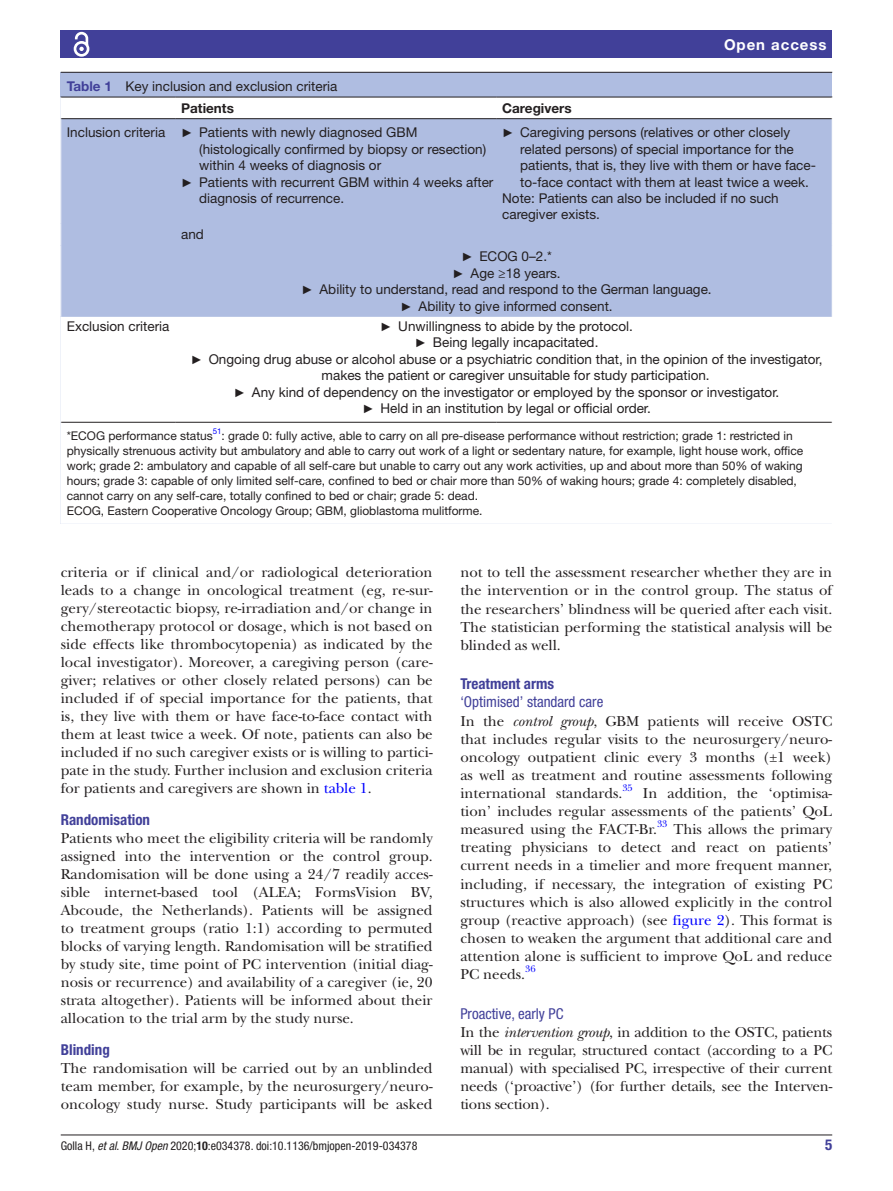
<style>
.page{position:relative;width:893px;height:1191px;background:#fff}
.page>*{position:absolute;margin:0;border:0;box-sizing:border-box;transform-origin:0 0}
.t1{font:15px/18px "New Baskerville";color:#231f20;text-align:justify}
.t2{font:condensed 15px "Helvetica Neue LT Std";color:#414099}
.t3{font:700 condensed 15px "Helvetica Neue LT Std";color:#414099}
.t4{font:700 15px "Helvetica Neue LT Std";letter-spacing:.065em;color:#fff}
.t5{font:13.5px/16.5px "Helvetica Neue LT Std";color:#231f20}
.t6{font:700 13.5px "Helvetica Neue LT Std";color:#231f20}
.t7{font:12px/15px "Helvetica Neue LT Std";color:#231f20}
.t8{font:condensed 12px "Helvetica Neue LT Std";color:#231f20}
.t9{font:9.9px "New Baskerville";color:#00f}
.t10{font:7.95px "Helvetica Neue LT Std";color:#00f}
.s1{font-weight:700;color:#414099}
.s2{font-weight:700}
.s3{font-family:"Arial";font-size:12px}
.s4{color:#00f}
.s5{font-style:italic}
</style>
<div class="page">
<hr style="left:61px;top:1134px;width:771px;height:1px;background:#231f20">
<div style="left:61px;top:31px;width:771px;height:27px;background:#414099"></div>
<svg style="left:73px;top:31px;width:17px;height:26px"></svg>
<div style="left:61px;top:73px;width:771px;height:451px;background:#afbde1"></div>
<hr style="left:61px;top:72px;width:771px;height:1px;background:#231f20">
<div style="left:61px;top:98px;width:771px;height:426px;background:#fff"></div>
<svg style="left:61px;top:119px;width:771px;height:197px"></svg>
<hr style="left:61px;top:97px;width:114px;height:1px;background:#231f20">
<hr style="left:61px;top:118px;width:114px;height:1px;background:#231f20">
<hr style="left:175px;top:97px;width:321px;height:1px;background:#231f20">
<hr style="left:175px;top:118px;width:321px;height:1px;background:#231f20">
<hr style="left:496px;top:97px;width:336px;height:1px;background:#231f20">
<hr style="left:496px;top:118px;width:336px;height:1px;background:#231f20">
<hr style="left:175px;top:422px;width:321px;height:1px;background:#231f20">
<hr style="left:496px;top:422px;width:336px;height:1px;background:#231f20">
<hr style="left:61px;top:422px;width:114px;height:1px;background:#231f20">
<svg style="left:60px;top:97px;width:1px;height:22px"></svg>
<svg style="left:60px;top:224px;width:1px;height:21px"></svg>
<hr style="left:67px;top:499px;width:765px;height:1px;background:#fff">
<hr style="left:67px;top:514px;width:765px;height:1px;background:#fff">
<p class="t4" style="left:724px;top:35px;width:104px">Open access</p>
<p class="t5" style="left:181px;top:75px;width:158px;line-height:22px;text-indent:-114px"><span class="s1">Table 1</span> Key inclusion and exclusion criteria<br><span class="s2">Patients</span></p>
<p class="t5" style="left:67px;top:124px;width:352px">Inclusion criteria <span class="s3">►</span> Patients with newly diagnosed GBM</p>
<p class="t5" style="left:199px;top:141px;width:289px">(histologically confirmed by biopsy or resection)</p>
<p class="t5" style="left:199px;top:157px;width:183px">within 4 weeks of diagnosis or</p>
<p class="t5" style="left:181px;top:174px;width:314px"><span class="s3">►</span> Patients with recurrent GBM within 4 weeks after</p>
<p class="t5" style="left:199px;top:190px;width:147px">diagnosis of recurrence.</p>
<p class="t5" style="left:181px;top:226px;width:24px">and</p>
<p class="t6" style="left:502px;top:99px;width:71px">Caregivers</p>
<p class="t5" style="left:502px;top:124px;width:290px"><span class="s3">►</span> Caregiving persons (relatives or other closely</p>
<p class="t5" style="left:520px;top:141px;width:275px">related persons) of special importance for the</p>
<p class="t5" style="left:520px;top:157px;width:297px">patients, that is, they live with them or have face-</p>
<p class="t5" style="left:520px;top:174px;width:290px">to-face contact with them at least twice a week.</p>
<p class="t5" style="left:502px;top:190px;width:278px">Note: Patients can also be included if no such</p>
<p class="t5" style="left:502px;top:206px;width:99px">caregiver exists.</p>
<p class="t5" style="left:302px;top:248px;width:412px;text-align:center"><span class="s3">►</span> ECOG 0–2.*<br><span class="s3">►</span> Age ≥18 years.<br><span class="s3">►</span> Ability to understand, read and respond to the German language. <span class="s3">►</span> Ability to give informed consent.</p>
<p class="t5" style="left:67px;top:317px;width:104px">Exclusion criteria</p>
<p class="t5" style="left:380px;top:317px;width:254px"><span class="s3">►</span> Unwillingness to abide by the protocol.</p>
<p class="t5" style="left:415px;top:334px;width:185px"><span class="s3">►</span> Being legally incapacitated.</p>
<p class="t5" style="left:191px;top:350px;width:633px"><span class="s3">►</span> Ongoing drug abuse or alcohol abuse or a psychiatric condition that, in the opinion of the investigator,</p>
<p class="t5" style="left:322px;top:367px;width:390px">makes the patient or caregiver unsuitable for study participation.</p>
<p class="t5" style="left:234px;top:383px;width:547px"><span class="s3">►</span> Any kind of dependency on the investigator or employed by the sponsor or investigator.</p>
<p class="t5" style="left:362px;top:400px;width:290px"><span class="s3">►</span> Held in an institution by legal or official order.</p>
<p class="t7" style="left:67px;top:428px;width:148px">*ECOG performance status</p>
<p class="t10" style="left:213px;top:427px;width:10px">51</p>
<p class="t7" style="left:67px;top:428px;width:738px;text-indent:155px">: grade 0: fully active, able to carry on all pre-disease performance without restriction; grade 1: restricted in physically strenuous activity but ambulatory and able to carry out work of a light or sedentary nature, for example, light house work, office work; grade 2: ambulatory and capable of all self-care but unable to carry out any work activities, up and about more than 50% of waking hours; grade 3: capable of only limited self-care, confined to bed or chair more than 50% of waking hours; grade 4: completely disabled, cannot carry on any self-care, totally confined to bed or chair; grade 5: dead.<br>ECOG, Eastern Cooperative Oncology Group; GBM, glioblastoma mulitforme.</p>
<p class="t1" style="left:61px;top:563px;width:373px">criteria or if clinical and/or radiological deterioration leads to a change in oncological treatment (eg, re-sur&shy;gery/stereotactic biopsy, re-irradiation and/or change in chemotherapy protocol or dosage, which is not based on side effects like thrombocytopenia) as indicated by the local investigator). Moreover, a caregiving person (care&shy;giver; relatives or other closely related persons) can be included if of special importance for the patients, that is, they live with them or have face-to-face contact with them at least twice a week. Of note, patients can also be included if no such caregiver exists or is willing to partici&shy;pate in the study. Further inclusion and exclusion criteria for patients and caregivers are shown in <span class="s4">table 1</span>.</p>
<p class="t3" style="left:61px;top:811px;width:91px">Randomisation</p>
<p class="t1" style="left:61px;top:829px;width:373px">Patients who meet the eligibility criteria will be randomly assigned into the intervention or the control group.<br>Randomisation will be done using a 24/7 readily acces&shy;sible internet-based tool (ALEA; FormsVision BV, Abcoude, the Netherlands). Patients will be assigned to treatment groups (ratio 1:1) according to permuted blocks of varying length. Randomisation will be stratified by study site, time point of PC intervention (initial diag&shy;nosis or recurrence) and availability of a caregiver (ie, 20 strata altogether). Patients will be informed about their allocation to the trial arm by the study nurse.</p>
<p class="t3" style="left:61px;top:1041px;width:51px">Blinding</p>
<p class="t1" style="left:61px;top:1059px;width:373px">The randomisation will be carried out by an unblinded team member, for example, by the neurosurgery/neuro&shy;oncology study nurse. Study participants will be asked</p>
<p class="t1" style="left:460px;top:563px;width:373px">not to tell the assessment researcher whether they are in the intervention or in the control group. The status of the researchers’ blindness will be queried after each visit.<br>The statistician performing the statistical analysis will be blinded as well.</p>
<p class="t3" style="left:460px;top:675px;width:95px">Treatment arms</p>
<p class="t2" style="left:460px;top:693px;width:144px">‘Optimised’ standard care</p>
<p class="t1" style="left:460px;top:711px;width:373px">In the <span class="s5">control group</span>, GBM patients will receive OSTC that includes regular visits to the neurosurgery/neuro&shy;oncology outpatient clinic every 3 months (±1 week) as well as treatment and routine assessments following international standards.</p>
<p class="t9" style="left:622px;top:782px;width:12px">35</p>
<p class="t1" style="left:460px;top:784px;width:373px;text-indent:183px">In addition, the ‘optimisa&shy;tion’ includes regular assessments of the patients’ QoL measured using the FACT-Br.</p>
<p class="t9" style="left:657px;top:818px;width:12px">33</p>
<p class="t1" style="left:460px;top:820px;width:373px;text-indent:213px">This allows the primary treating physicians to detect and react on patients’ current needs in a timelier and more frequent manner, including, if necessary, the integration of existing PC structures which is also allowed explicitly in the control group (reactive approach) (see <span class="s4">figure 2</span>). This format is chosen to weaken the argument that additional care and attention alone is sufficient to improve QoL and reduce PC needs.<sup>36</sup></p>
<p class="t2" style="left:460px;top:1004px;width:105px">Proactive, early PC</p>
<p class="t1" style="left:460px;top:1023px;width:373px">In the <span class="s5">intervention group</span>, in addition to the OSTC, patients will be in regular, structured contact (according to a PC manual) with specialised PC, irrespective of their current needs (‘proactive’) (for further details, see the Interven&shy;tions section).</p>
<p class="t8" style="left:61px;top:1138px;width:358px">Golla H, <span class="s5">et al</span>. <span class="s5">BMJ Open</span> 2020;<span class="s2">10</span>:e034378. doi:10.1136/bmjopen-2019-034378</p>
<p class="t3" style="left:825px;top:1135px;width:9px">5</p>
</div>
